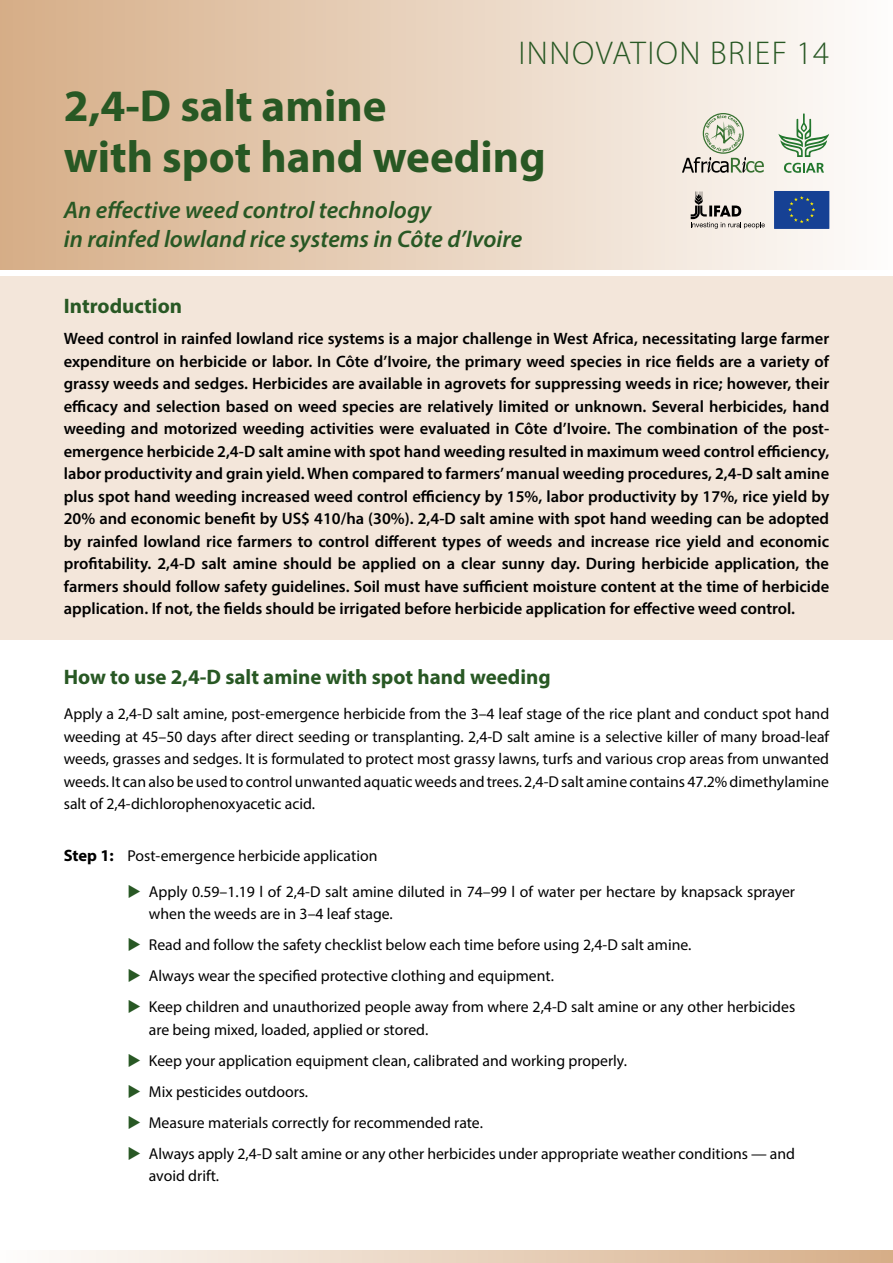
<style>
.page{position:relative;width:893px;height:1263px;background:#fff}
.page>*{position:absolute;margin:0;border:0;box-sizing:border-box;transform-origin:0 0}
.t1{font:700 45px/51px "Myriad Pro";color:#285824}
.t2{font:300 33px "Myriad Pro";letter-spacing:.045em;color:#285824}
.t3{font:italic 600 24px/28.8px "Myriad Pro";color:#285824}
.heading_1{font:700 21px "Myriad Pro";color:#285824}
.heading_1_-_introduc{font:700 21px "Myriad Pro";color:#285824}
.introduction{font:600 16.5px/22.5px "Myriad Pro";color:#000;text-align:justify}
.steps{font:15.75px/22.5px "Myriad Pro";color:#000}
.s1{font-weight:700;font-size:16.5px}
</style>
<div class="page">
<div style="left:0;top:0;width:893px;height:270px;background:linear-gradient(to right,#d6ae87,#fefdfc)"></div>
<svg style="left:691px;top:192px;width:74px;height:37px"></svg>
<div style="left:703px;top:113px;width:41px;height:41px;border:1px solid #367230;border-radius:50%"></div>
<svg style="left:682px;top:115px;width:82px;height:58px"></svg>
<img style="left:742px;top:157px;width:4px;height:16px">
<svg style="left:778px;top:113px;width:51px;height:44px"></svg>
<svg style="left:784px;top:163px;width:40px;height:10px"></svg>
<svg style="left:60px;top:1250px;width:833px;height:13px"></svg>
<div style="left:0;top:276px;width:893px;height:64px;background:#f3e6da"></div>
<div style="left:0;top:302px;width:893px;height:338px;background:#f3e6da"></div>
<div style="left:774px;top:191px;width:55px;height:38px;background:#164194;border:2px solid #164194"></div>
<svg style="left:788px;top:196px;width:27px;height:27px"></svg>
<h2 class="t2" style="left:518px;top:33px;width:312px">INNOVATION BRIEF 14</h2>
<h1 class="t1" style="left:64px;top:79px;width:483px">2,4-D salt amine<br>with spot hand weeding</h1>
<h3 class="t3" style="left:64px;top:195px;width:460px">An effective weed control technology<br>in rainfed lowland rice systems in Côte d’Ivoire</h3>
<p class="heading_1_-_introduc" style="left:64px;top:293px;width:120px">Introduction</p>
<p class="introduction" style="left:64px;top:327px;width:767px">Weed control in rainfed lowland rice systems is a major challenge in West Africa, necessitating large farmer expenditure on herbicide or labor. In Côte d’Ivoire, the primary weed species in rice fields are a variety of grassy weeds and sedges. Herbicides are available in agrovets for suppressing weeds in rice; however, their efficacy and selection based on weed species are relatively limited or unknown. Several herbicides, hand weeding and motorized weeding activities were evaluated in Côte d’Ivoire. The combination of the post&shy;emergence herbicide 2,4-D salt amine with spot hand weeding resulted in maximum weed control efficiency, labor productivity and grain yield. When compared to farmers’ manual weeding procedures, 2,4-D salt amine plus spot hand weeding increased weed control efficiency by 15%, labor productivity by 17%, rice yield by 20% and economic benefit by US$ 410/ha (30%). 2,4-D salt amine with spot hand weeding can be adopted by rainfed lowland rice farmers to control different types of weeds and increase rice yield and economic profitability. 2,4-D salt amine should be applied on a clear sunny day. During herbicide application, the farmers should follow safety guidelines. Soil must have sufficient moisture content at the time of herbicide application. If not, the fields should be irrigated before herbicide application for effective weed control.</p>
<p class="heading_1" style="left:64px;top:663px;width:488px">How to use 2,4-D salt amine with spot hand weeding</p>
<p class="steps" style="left:64px;top:702px;width:767px;text-align:justify">Apply a 2,4-D salt amine, post-emergence herbicide from the 3–4 leaf stage of the rice plant and conduct spot hand weeding at 45–50 days after direct seeding or transplanting. 2,4-D salt amine is a selective killer of many broad-leaf weeds, grasses and sedges. It is formulated to protect most grassy lawns, turfs and various crop areas from unwanted weeds. It can also be used to control unwanted aquatic weeds and trees. 2,4-D salt amine contains 47.2% dimethylamine salt of 2,4-dichlorophenoxyacetic acid.</p>
<p class="steps" style="left:64px;top:844px;width:315px"><span class="s1">Step 1:</span> Post-emergence herbicide application</p>
<p class="steps" style="left:149px;top:880px;width:648px">Apply 0.59–1.19 l of 2,4-D salt amine diluted in 74–99 l of water per hectare by knapsack sprayer when the weeds are in 3–4 leaf stage.</p>
<p class="steps" style="left:149px;top:933px;width:544px">Read and follow the safety checklist below each time before using 2,4-D salt amine.</p>
<p class="steps" style="left:149px;top:964px;width:407px">Always wear the specified protective clothing and equipment.</p>
<p class="steps" style="left:149px;top:995px;width:648px">Keep children and unauthorized people away from where 2,4-D salt amine or any other herbicides are being mixed, loaded, applied or stored.</p>
<p class="steps" style="left:149px;top:1049px;width:480px">Keep your application equipment clean, calibrated and working properly.</p>
<p class="steps" style="left:149px;top:1080px;width:161px">Mix pesticides outdoors.</p>
<p class="steps" style="left:149px;top:1111px;width:336px">Measure materials correctly for recommended rate.</p>
<p class="steps" style="left:149px;top:1142px;width:648px">Always apply 2,4-D salt amine or any other herbicides under appropriate weather conditions — and avoid drift.</p>
</div>
